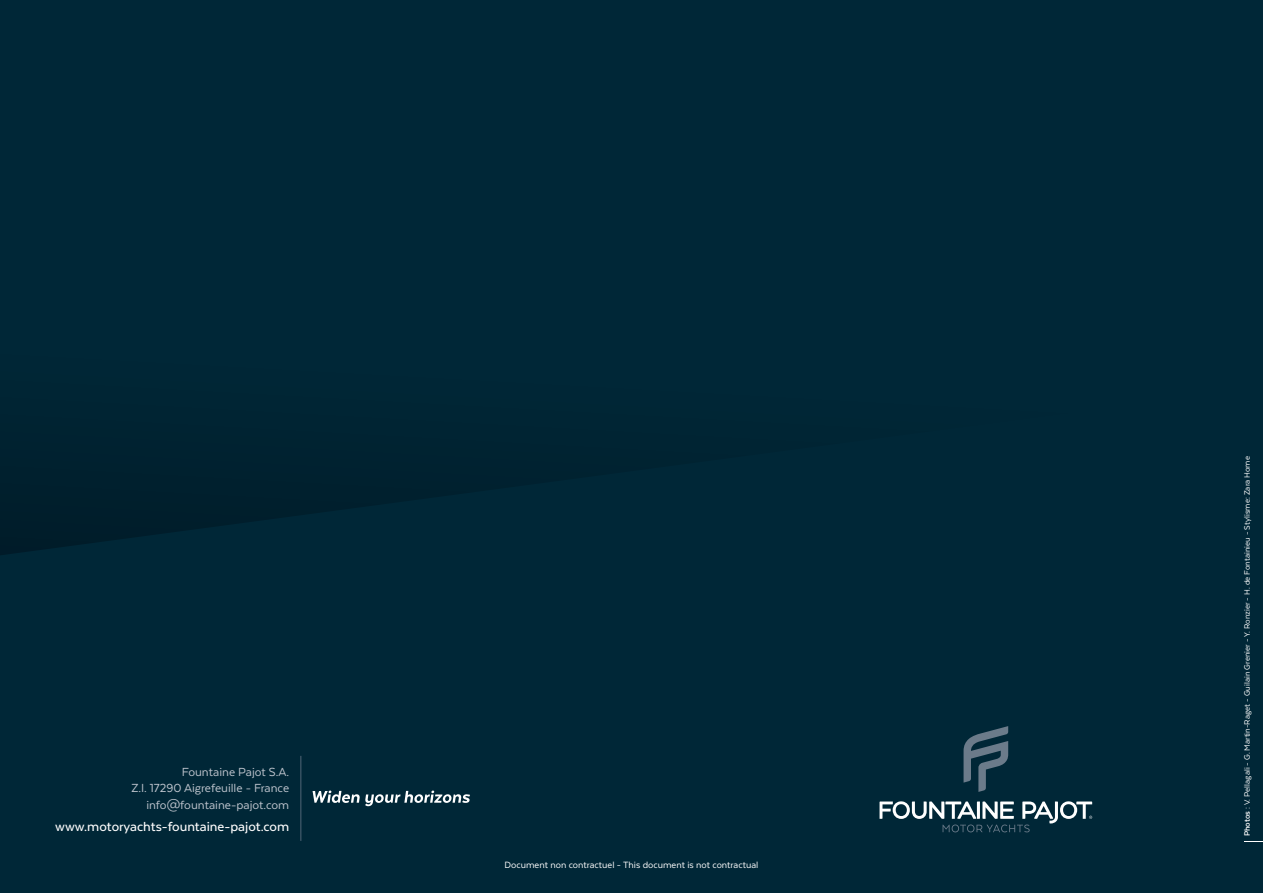
<style>
.page{position:relative;width:1263px;height:893px;background:#002737}
.page>*{position:absolute;margin:0;border:0;box-sizing:border-box;transform-origin:0 0}
.t1{font:500 15px "Texta";color:#fff}
.t2{font:13.5px/16.2px "Texta";color:#bec4cd;text-align:right}
.t3{font:10.5px "Texta";color:#fff}
.t4{font:9px "Texta";color:#fff}
.s1{font-weight:700}
</style>
<div class="page">
<svg style="left:0;top:494px;width:1093px;height:347px"></svg>
<svg style="left:313px;top:790px;width:157px;height:16px"></svg>
<hr style="left:300px;top:756px;width:1px;height:85px;background:#526677">
<svg style="left:963px;top:726px;width:45px;height:66px"></svg>
<svg style="left:879px;top:801px;width:213px;height:31px"></svg>
<svg style="left:1244px;top:841px;width:19px;height:1px"></svg>
<h2 class="t2" style="left:132px;top:764px;width:159px">Fountaine Pajot S.A.<br>Z.I. 17290 Aigrefeuille - France info@fountaine-pajot.com</h2>
<h1 class="t1" style="left:55px;top:819px;width:235px">www.motoryachts-fountaine-pajot.com</h1>
<p class="t3" style="left:504px;top:860px;width:255px">Document non contractuel - This document is not contractual</p>
<p class="t4" style="left:1242px;top:836px;width:382px;rotate:-90deg"><span class="s1">Photos</span> : V. Pellagali - G. Martin-Raget - Guilain Grenier - Y. Ronzier - H. de Fontainieu - Stylisme: Zara Home</p>
</div>
